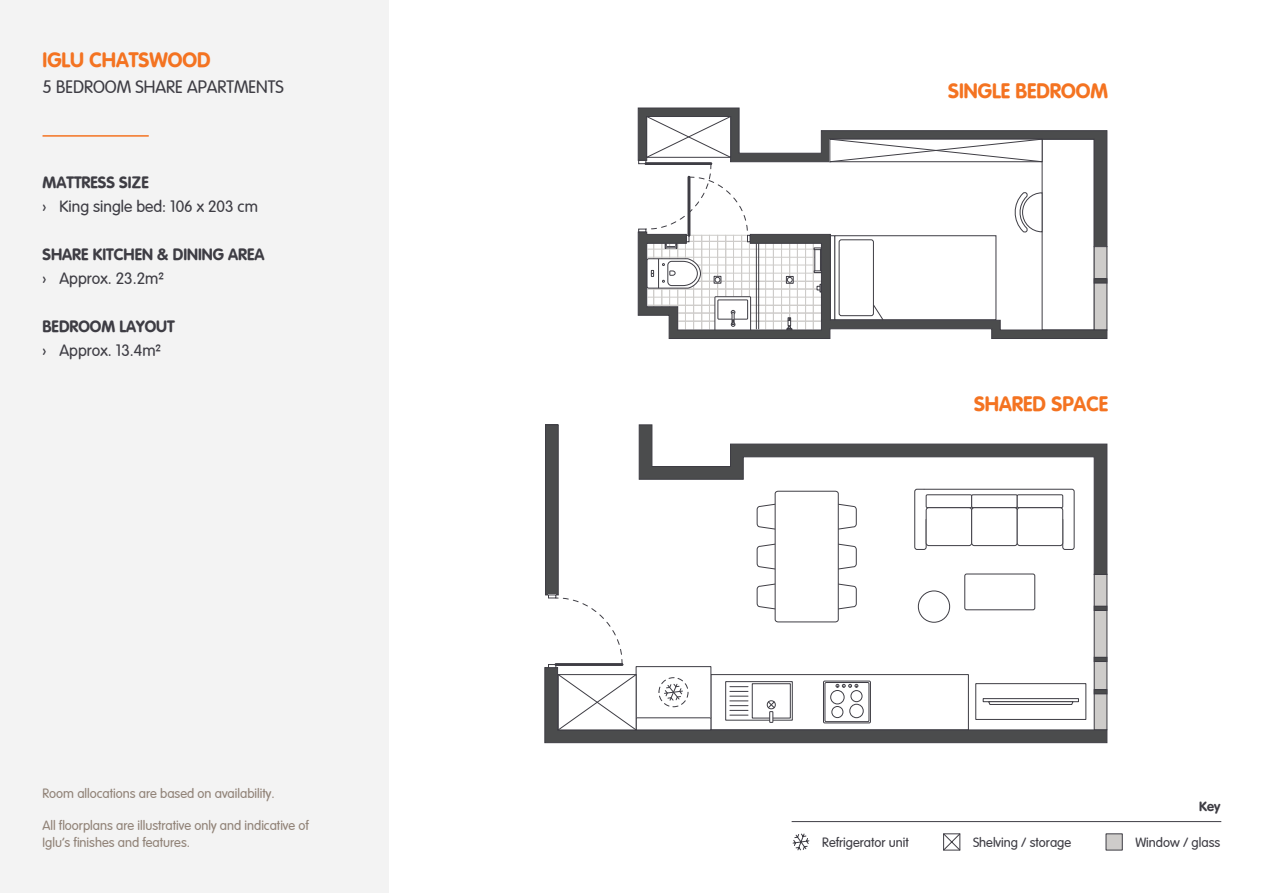
<style>
.page{position:relative;width:1263px;height:893px;background:#fff}
.page>*{position:absolute;margin:0;border:0;box-sizing:border-box;transform-origin:0 0}
.t1{font:700 21px "Vag";color:#f47321}
.t2{font:300 18px "Vag";color:#3e3d44}
.t3{font:300 16.5px "Vag";color:#3e3d44}
.t4{font:700 16.5px "Vag";color:#3e3d44}
.t5{font:300 13.5px/16.2px "Vag";color:#918378}
.t6{font:300 13.5px "Vag";color:#3e3d44}
.t7{font:700 13.5px "Vag";color:#3e3d44}
</style>
<div class="page">
<div style="left:0;top:0;width:389px;height:893px;background:#f3f3f3"></div>
<hr style="left:43px;top:135px;width:106px;height:2px;background:#f47321">
<svg style="left:638px;top:107px;width:469px;height:124px"></svg>
<svg style="left:638px;top:231px;width:469px;height:108px"></svg>
<hr style="left:1094px;top:279px;width:13px;height:4px;background:#4b4c4d">
<div style="left:1094px;top:278px;width:13px;height:5px;border:1px solid #3e3d44"></div>
<svg style="left:872px;top:304px;width:12px;height:17px"></svg>
<svg style="left:1012px;top:192px;width:31px;height:41px"></svg>
<svg style="left:638px;top:116px;width:112px;height:133px"></svg>
<svg style="left:829px;top:138px;width:214px;height:24px"></svg>
<div style="left:1094px;top:574px;width:13px;height:156px;background:#ceccca"></div>
<div style="left:964px;top:574px;width:71px;height:36px;border:1px solid #3e3d44;border-radius:2px"></div>
<div style="left:545px;top:425px;width:13px;height:170px;background:#4b4c4d"></div>
<div style="left:545px;top:425px;width:14px;height:170px;border:1px solid #3e3d44"></div>
<svg style="left:638px;top:424px;width:469px;height:151px"></svg>
<svg style="left:838px;top:503px;width:19px;height:27px"></svg>
<svg style="left:838px;top:543px;width:19px;height:27px"></svg>
<svg style="left:756px;top:543px;width:19px;height:27px"></svg>
<svg style="left:756px;top:503px;width:19px;height:28px"></svg>
<div style="left:775px;top:491px;width:63px;height:131px;background:#fff;border-radius:3px"></div>
<div style="left:775px;top:491px;width:63px;height:131px;border:1px solid #3e3d44;border-radius:3px"></div>
<svg style="left:914px;top:489px;width:161px;height:61px"></svg>
<div style="left:926px;top:508px;width:46px;height:38px;background:#fff;border-radius:3px"></div>
<div style="left:926px;top:507px;width:46px;height:39px;border:1px solid #3e3d44;border-radius:3px"></div>
<div style="left:972px;top:508px;width:45px;height:38px;background:#fff;border-radius:3px"></div>
<div style="left:971px;top:507px;width:46px;height:39px;border:1px solid #3e3d44;border-radius:3px"></div>
<div style="left:1017px;top:508px;width:46px;height:38px;background:#fff;border-radius:3px"></div>
<div style="left:1017px;top:507px;width:46px;height:39px;border:1px solid #3e3d44;border-radius:3px"></div>
<div style="left:926px;top:495px;width:46px;height:13px;background:#fff"></div>
<div style="left:926px;top:494px;width:46px;height:14px;border:1px solid #3e3d44"></div>
<div style="left:972px;top:495px;width:45px;height:13px;background:#fff"></div>
<div style="left:971px;top:494px;width:46px;height:14px;border:1px solid #3e3d44"></div>
<div style="left:1017px;top:495px;width:46px;height:13px;background:#fff"></div>
<div style="left:1017px;top:494px;width:46px;height:14px;border:1px solid #3e3d44"></div>
<svg style="left:544px;top:582px;width:563px;height:161px"></svg>
<hr style="left:792px;top:821px;width:429px;height:1px;background:#3e3d44">
<div style="left:1106px;top:833px;width:17px;height:17px;background:#ceccca;border:1px solid #3e3d44"></div>
<svg style="left:943px;top:833px;width:18px;height:18px"></svg>
<svg style="left:792px;top:833px;width:18px;height:18px"></svg>
<p class="t1" style="left:43px;top:48px;width:170px">IGLU CHATSWOOD</p>
<p class="t2" style="left:43px;top:76px;width:243px">5 BEDROOM SHARE APARTMENTS</p>
<p class="t4" style="left:43px;top:173px;width:108px">MATTRESS SIZE</p>
<p class="t3" style="left:43px;top:197px;width:217px">› King single bed: 106 x 203 cm</p>
<p class="t4" style="left:43px;top:245px;width:223px">SHARE KITCHEN &amp; DINING AREA</p>
<p class="t3" style="left:43px;top:269px;width:123px">› Approx. 23.2m²</p>
<p class="t4" style="left:43px;top:317px;width:134px">BEDROOM LAYOUT</p>
<p class="t3" style="left:43px;top:341px;width:120px">› Approx. 13.4m²</p>
<p class="t5" style="left:43px;top:785px;width:234px">Room allocations are based on availability.</p>
<p class="t5" style="left:43px;top:818px;width:268px">All floorplans are illustrative only and indicative of<br>Iglu’s finishes and features.</p>
<p class="t1" style="left:948px;top:78px;width:161px">SINGLE BEDROOM</p>
<p class="t1" style="left:974px;top:392px;width:135px">SHARED SPACE</p>
<p class="t7" style="left:1199px;top:798px;width:23px">Key</p>
<p class="t6" style="left:822px;top:835px;width:88px">Refrigerator unit</p>
<p class="t6" style="left:973px;top:835px;width:100px">Shelving / storage</p>
<p class="t6" style="left:1135px;top:835px;width:86px">Window / glass</p>
</div>
